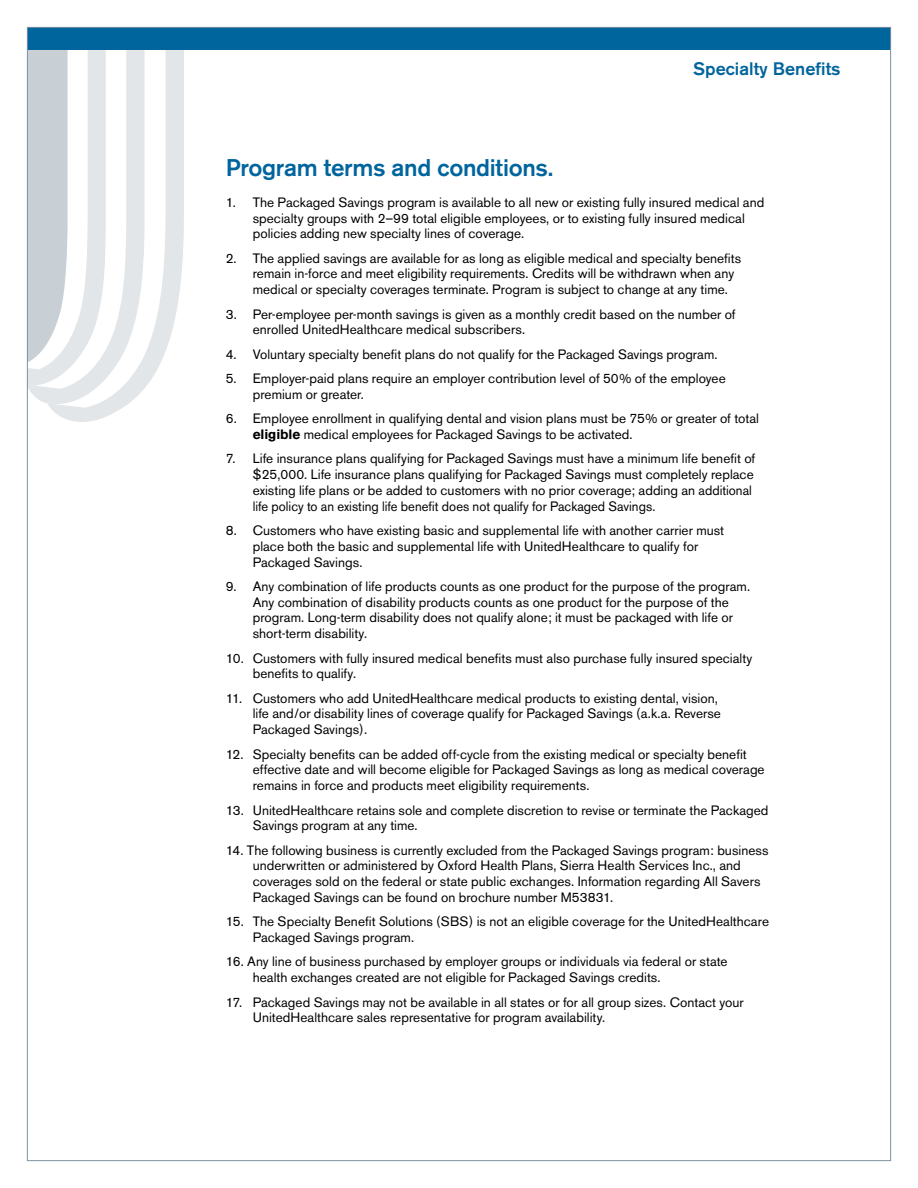
<style>
.page{position:relative;width:918px;height:1188px;background:#fff}
.page>*{position:absolute;margin:0;border:0;box-sizing:border-box;transform-origin:0 0}
.t1{font:500 24px "Akzidenz Grotesk BE";letter-spacing:-.01em;color:#00649d}
.t2{font:500 18px "Akzidenz Grotesk BE";color:#00649d}
.t3{font:13.5px/15.8px "Akzidenz Grotesk BE";color:#000}
.s1{font-weight:700}
</style>
<div class="page">
<svg style="left:29px;top:50px;width:18px;height:353px;background:#cdd4d9"></svg>
<svg style="left:47px;top:50px;width:137px;height:372px"></svg>
<div style="left:27px;top:27px;width:864px;height:23px;background:#00649d"></div>
<h2 class="t2" style="left:693px;top:57px;width:149px">Specialty Benefits</h2>
<h1 class="t1" style="left:226px;top:153px;width:329px">Program terms and conditions.</h1>
<p class="t3" style="left:253px;top:194px;width:513px;text-indent:-27px">1. The Packaged Savings program is available to all new or existing fully insured medical and specialty groups with 2–99 total eligible employees, or to existing fully insured medical policies adding new specialty lines of coverage.</p>
<p class="t3" style="left:253px;top:250px;width:490px;text-indent:-27px">2. The applied savings are available for as long as eligible medical and specialty benefits remain in‑force and meet eligibility requirements. Credits will be withdrawn when any medical or specialty coverages terminate. Program is subject to change at any time.</p>
<p class="t3" style="left:253px;top:306px;width:484px;text-indent:-27px">3. Per-employee per-month savings is given as a monthly credit based on the number of enrolled UnitedHealthcare medical subscribers.</p>
<p class="t3" style="left:226px;top:346px;width:493px">4. Voluntary specialty benefit plans do not qualify for the Packaged Savings program.</p>
<p class="t3" style="left:253px;top:371px;width:475px;text-indent:-27px">5. Employer-paid plans require an employer contribution level of 50% of the employee premium or greater.</p>
<p class="t3" style="left:253px;top:411px;width:508px;text-indent:-27px">6. Employee enrollment in qualifying dental and vision plans must be 75% or greater of total <span class="s1">eligible</span> medical employees for Packaged Savings to be activated.</p>
<p class="t3" style="left:253px;top:451px;width:504px;text-indent:-27px">7. Life insurance plans qualifying for Packaged Savings must have a minimum life benefit of $25,000. Life insurance plans qualifying for Packaged Savings must completely replace existing life plans or be added to customers with no prior coverage; adding an additional life policy to an existing life benefit does not qualify for Packaged Savings.</p>
<p class="t3" style="left:253px;top:522px;width:473px;text-indent:-27px">8. Customers who have existing basic and supplemental life with another carrier must place both the basic and supplemental life with UnitedHealthcare to qualify for<br>Packaged Savings.</p>
<p class="t3" style="left:253px;top:578px;width:499px;text-indent:-27px">9. Any combination of life products counts as one product for the purpose of the program.<br>Any combination of disability products counts as one product for the purpose of the program. Long-term disability does not qualify alone; it must be packaged with life or short‑term disability.</p>
<p class="t3" style="left:253px;top:650px;width:501px;text-indent:-27px">10. Customers with fully insured medical benefits must also purchase fully insured specialty benefits to qualify.</p>
<p class="t3" style="left:253px;top:690px;width:470px;text-indent:-27px">11. Customers who add UnitedHealthcare medical products to existing dental, vision, life and/or disability lines of coverage qualify for Packaged Savings (a.k.a. Reverse<br>Packaged Savings).</p>
<p class="t3" style="left:253px;top:746px;width:513px;text-indent:-27px">12. Specialty benefits can be added off-cycle from the existing medical or specialty benefit effective date and will become eligible for Packaged Savings as long as medical coverage remains in force and products meet eligibility requirements.</p>
<p class="t3" style="left:253px;top:802px;width:517px;text-indent:-27px">13. UnitedHealthcare retains sole and complete discretion to revise or terminate the Packaged<br>Savings program at any time.</p>
<p class="t3" style="left:253px;top:842px;width:517px;text-indent:-27px">14. The following business is currently excluded from the Packaged Savings program: business underwritten or administered by Oxford Health Plans, Sierra Health Services Inc., and coverages sold on the federal or state public exchanges. Information regarding All Savers Packaged Savings can be found on brochure number M53831.</p>
<p class="t3" style="left:253px;top:914px;width:518px;text-indent:-27px">15. The Specialty Benefit Solutions (SBS) is not an eligible coverage for the UnitedHealthcare<br>Packaged Savings program.</p>
<p class="t3" style="left:253px;top:954px;width:476px;text-indent:-27px">16. Any line of business purchased by employer groups or individuals via federal or state health exchanges created are not eligible for Packaged Savings credits.</p>
<p class="t3" style="left:253px;top:994px;width:493px;text-indent:-27px">17. Packaged Savings may not be available in all states or for all group sizes. Contact your<br>UnitedHealthcare sales representative for program availability.</p>
</div>
